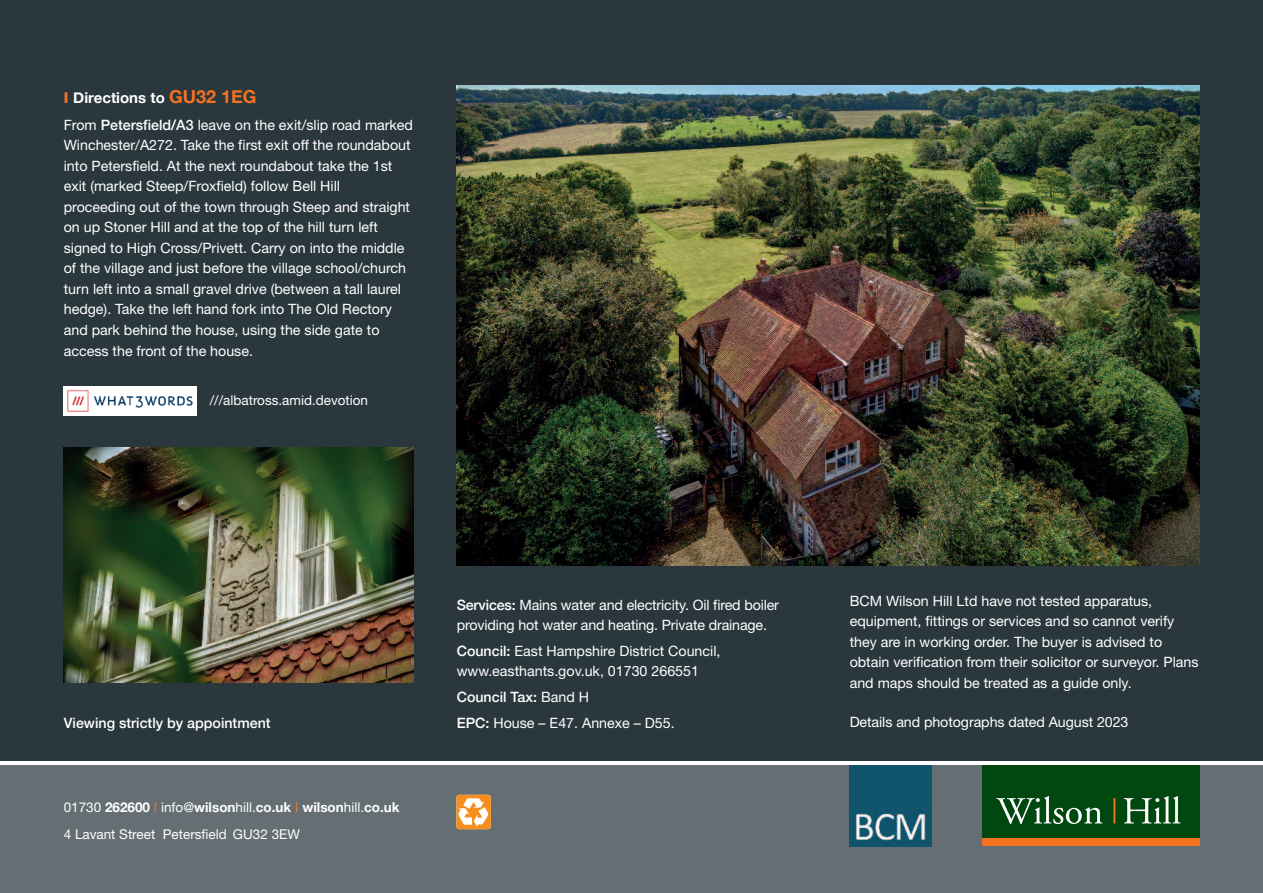
<style>
.page{position:relative;width:1263px;height:893px;background:#fff}
.page>*{position:absolute;margin:0;border:0;box-sizing:border-box;transform-origin:0 0}
.t1{font:700 15px "Helvetica Neue";color:#fff}
.t2{font:14.25px/20.5px "Helvetica Neue";color:#fff}
.t3{font:500 14.25px "Helvetica Neue";color:#fff}
.t4{font:13.5px "Helvetica Neue";color:#fff}
.t5{font:700 13.5px "Helvetica Neue";color:#fff}
.s1{font-weight:800;color:#f47321}
.s2{font-size:18px;color:#f47321}
.s3{font-weight:500}
.s4{font-weight:400}
.s5{font-weight:400;color:#f47321}
</style>
<div class="page">
<div style="left:0;top:0;width:1263px;height:761px;background:#2a373d"></div>
<div style="left:0;top:765px;width:1263px;height:128px;background:#646e73"></div>
<div style="left:982px;top:835px;width:217px;height:10px;background:#f47321"></div>
<div style="left:982px;top:765px;width:217px;height:73px;background:#004710"></div>
<svg style="left:996px;top:796px;width:106px;height:28px"></svg>
<svg style="left:1124px;top:796px;width:56px;height:27px"></svg>
<hr style="left:1113px;top:798px;width:2px;height:25px;background:#f47321">
<div style="left:456px;top:795px;width:35px;height:34px;background:#f68e1e;border-radius:3px"></div>
<svg style="left:458px;top:798px;width:30px;height:29px"></svg>
<img style="left:64px;top:386px;width:132px;height:29px">
<img style="left:850px;top:765px;width:81px;height:81px">
<img style="left:64px;top:447px;width:350px;height:235px">
<img style="left:456px;top:85px;width:744px;height:481px">
<p class="t1" style="left:64px;top:88px;width:194px"><span class="s1">I</span> Directions to <span class="s2">GU32 1EG</span></p>
<p class="t2" style="left:64px;top:116px;width:351px">From <span class="s3">Petersfield/A3</span> leave on the exit/slip road marked Winchester/A272. Take the first exit off the roundabout into Petersfield. At the next roundabout take the 1st exit (marked Steep/Froxfield) follow Bell Hill proceeding out of the town through Steep and straight on up Stoner Hill and at the top of the hill turn left signed to High Cross/Privett. Carry on into the middle of the village and just before the village school/church turn left into a small gravel drive (between a tall laurel hedge). Take the left hand fork into The Old Rectory and park behind the house, using the side gate to access the front of the house.</p>
<p class="t4" style="left:210px;top:395px;width:160px">///albatross.amid.devotion</p>
<p class="t3" style="left:64px;top:714px;width:208px">Viewing strictly by appointment</p>
<p class="t5" style="left:64px;top:799px;width:337px"><span class="s4">01730</span> 262600 <span class="s5">I</span> <span class="s4">info@</span>wilson<span class="s4">hill.</span>co.uk <span class="s5">I</span> wilson<span class="s4">hill.</span>co.uk</p>
<p class="t4" style="left:64px;top:829px;width:238px">4 Lavant Street Petersfield GU32 3EW</p>
<p class="t2" style="left:457px;top:596px;width:324px"><span class="s3">Services:</span> Mains water and electricity. Oil fired boiler providing hot water and heating. Private drainage.</p>
<p class="t2" style="left:457px;top:642px;width:265px"><span class="s3">Council:</span> East Hampshire District Council, www.easthants.gov.uk, 01730 266551</p>
<p class="t2" style="left:457px;top:685px;width:220px;line-height:25.7px"><span class="s3">Council Tax:</span> Band H<br><span class="s3">EPC:</span> House – E47. Annexe – D55.</p>
<p class="t2" style="left:850px;top:592px;width:350px">BCM Wilson Hill Ltd have not tested apparatus, equipment, fittings or services and so cannot verify they are in working order. The buyer is advised to obtain verification from their solicitor or surveyor. Plans and maps should be treated as a guide only.</p>
<p class="t2" style="left:850px;top:713px;width:280px">Details and photographs dated August 2023</p>
</div>
